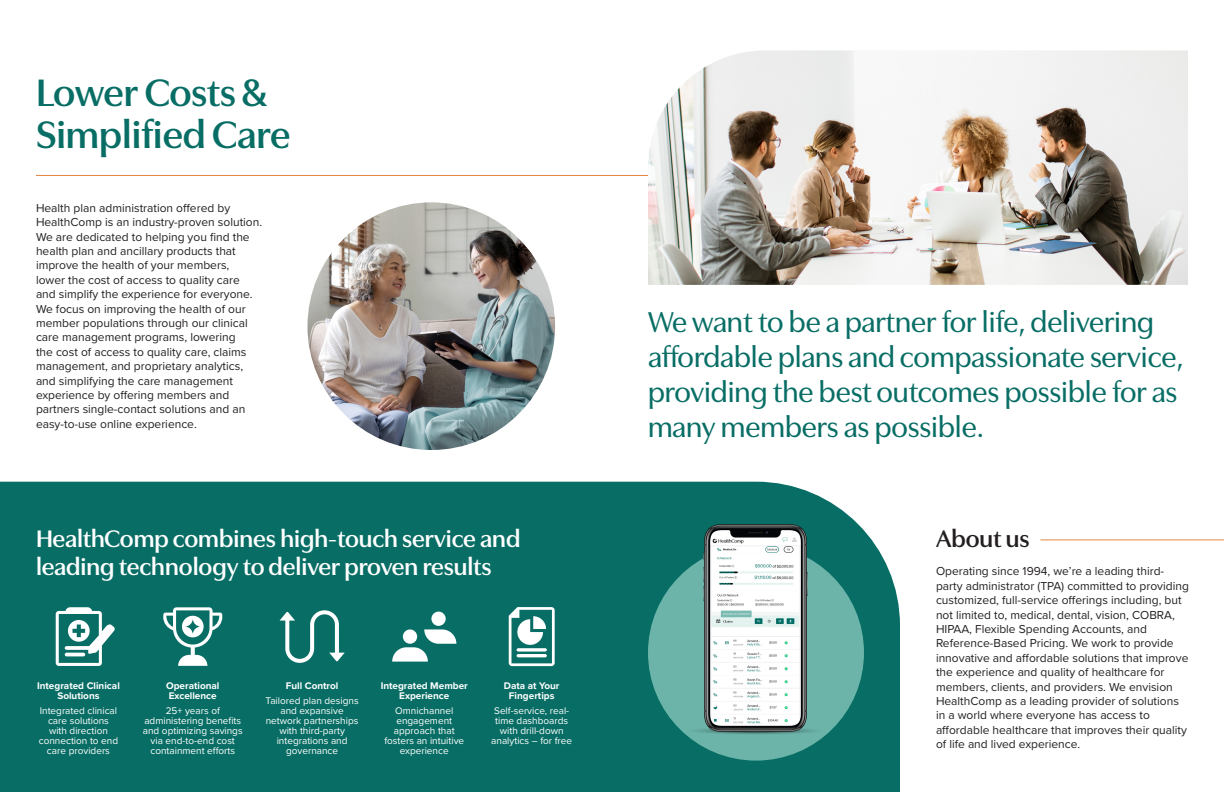
<style>
.page{position:relative;width:1224px;height:792px;background:#fff}
.page>*{position:absolute;margin:0;border:0;box-sizing:border-box;transform-origin:0 0}
.t1{font:600 40px/42px "Utile Display";color:#086e65}
.Pull_quote{font:500 30px/35px "Utile Display";color:#086e65}
.Callout_Heading{font:600 25px/28px "Utile Display";color:#fff}
.Heading{font:600 25px "Utile Display";color:#231f20}
.Body{font:12px/14.4px "Proxima Nova";color:#231f20}
.Caption-white{font:10px/10px "Proxima Nova";color:#fff;text-align:center}
.Caption-white-2{font:700 10px/10px "Proxima Nova";color:#fff;text-align:center}
</style>
<div class="page">
<hr style="left:36px;top:175px;width:626px;height:1px;background:#e58541">
<div style="left:0;top:482px;width:900px;height:310px;background:#086e65"></div>
<svg style="left:56px;top:607px;width:59px;height:59px"></svg>
<svg style="left:280px;top:610px;width:65px;height:53px"></svg>
<svg style="left:163px;top:607px;width:59px;height:59px"></svg>
<div style="left:431px;top:612px;width:15px;height:14px;background:#fff;border-radius:50%"></div>
<svg style="left:392px;top:629px;width:64px;height:33px"></svg>
<svg style="left:509px;top:607px;width:46px;height:59px"></svg>
<div style="left:648px;top:545px;width:216px;height:216px;background:#6cb4aa;border-radius:50%"></div>
<img style="left:683px;top:525px;width:146px;height:210px">
<hr style="left:1040px;top:539px;width:184px;height:1px;background:#e58541">
<img style="left:308px;top:202px;width:247px;height:248px;border-radius:124px">
<img style="left:648px;top:50px;width:540px;height:235px">
<p class="t1" style="left:36px;top:68px;width:256px">Lower Costs &amp;<br>Simplified Care</p>
<p class="Body" style="left:36px;top:200px;width:228px">Health plan administration offered by HealthComp is an industry-proven solution.<br>We are dedicated to helping you find the health plan and ancillary products that improve the health of your members,<br>lower the cost of access to quality care and simplify the experience for everyone.<br>We focus on improving the health of our member populations through our clinical care management programs, lowering<br>the cost of access to quality care, claims management, and proprietary analytics, and simplifying the care management experience by offering members and partners single-contact solutions and an easy-to-use online experience.</p>
<p class="Callout_Heading" style="left:36px;top:523px;width:486px">HealthComp combines high-touch service and leading technology to deliver proven results</p>
<p class="Caption-white-2" style="left:37px;top:681px;width:84px">Integrated Clinical<br>Solutions</p>
<p class="Caption-white" style="left:39px;top:705px;width:81px">Integrated clinical care solutions with direction connection to end care providers</p>
<p class="Caption-white-2" style="left:166px;top:681px;width:55px;text-align:left">Operational<br>Excellence</p>
<p class="Caption-white" style="left:143px;top:705px;width:101px">25+ years of administering benefits and optimizing savings via end-to-end cost containment efforts</p>
<p class="Caption-white-2" style="left:286px;top:681px;width:54px">Full Control</p>
<p class="Caption-white" style="left:266px;top:695px;width:95px">Tailored plan designs and expansive network partnerships with third-party integrations and governance</p>
<p class="Caption-white-2" style="left:381px;top:681px;width:89px">Integrated Member<br>Experience</p>
<p class="Caption-white" style="left:384px;top:705px;width:81px">Omnichannel engagement approach that fosters an intuitive experience</p>
<p class="Caption-white-2" style="left:504px;top:681px;width:57px">Data at Your<br>Fingertips</p>
<p class="Caption-white" style="left:491px;top:705px;width:82px">Self-service, real&shy;time dashboards with drill-down analytics – for free</p>
<p class="Pull_quote" style="left:648px;top:301px;width:537px">We want to be a partner for life, delivering affordable plans and compassionate service, providing the best outcomes possible for as many members as possible.</p>
<p class="Heading" style="left:936px;top:519px;width:95px">About us</p>
<p class="Body" style="left:936px;top:564px;width:254px">Operating since 1994, we’re a leading third&shy;party administrator (TPA) committed to providing customized, full-service offerings including, but not limited to, medical, dental, vision, COBRA, HIPAA, Flexible Spending Accounts, and Reference-Based Pricing. We work to provide innovative and affordable solutions that improve the experience and quality of healthcare for members, clients, and providers. We envision HealthComp as a leading provider of solutions in a world where everyone has access to affordable healthcare that improves their quality of life and lived experience.</p>
</div>
